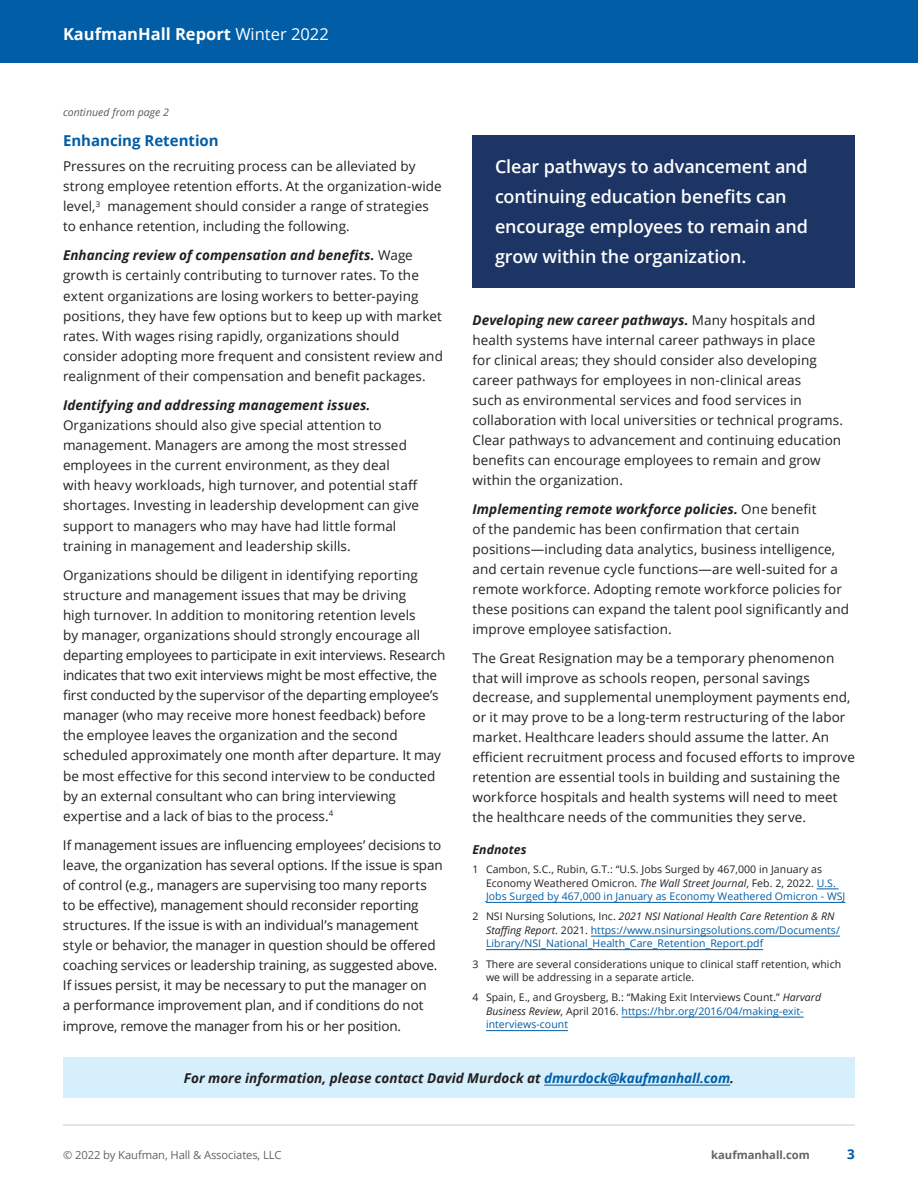
<style>
.page{position:relative;width:918px;height:1188px;background:#fff}
.page>*{position:absolute;margin:0;border:0;box-sizing:border-box;transform-origin:0 0}
.t1{font:600 18px/30px "Open Sans";letter-spacing:-.01em;color:#fff}
.t2{font:700 16.5px "Open Sans";color:#fff}
.t3{font:700 15px "Open Sans";color:#005da6}
.t4{font:13.5px/20.1px "Open Sans";letter-spacing:.005em;color:#231f20}
.t5{font:italic 700 13.5px "Open Sans";letter-spacing:.005em;color:#231f20}
.t6{font:700 13.5px "Open Sans";color:#0058a4}
.t7{font:italic 700 12.3px "Open Sans";letter-spacing:.005em;color:#231f20}
.t8{font:11.25px "Open Sans";letter-spacing:-.01em;color:#636466}
.t9{font:700 11.25px "Open Sans";color:#636466}
.t10{font:10.5px/13.5px "Open Sans";letter-spacing:.005em;color:#231f20}
.t11{font:10.5px/13.5px "Open Sans";letter-spacing:.005em;color:#005da6}
.t12{font:italic 10.5px "Open Sans";letter-spacing:.005em;color:#58595b}
.s1{font-weight:400}
.s2{font-weight:700;font-style:italic}
.s3{font-style:italic}
.s4{color:#005da6}
.s5{color:#231f20}
.s6{font-style:italic;color:#231f20}
</style>
<div class="page">
<div style="left:0;top:0;width:918px;height:63px;background:#005da6"></div>
<hr style="left:63px;top:1125px;width:792px;height:1px;background:#c9cacc">
<svg style="left:817px;top:889px;width:22px;height:1px"></svg>
<hr style="left:486px;top:902px;width:359px;height:1px;background:#005da6">
<hr style="left:591px;top:936px;width:249px;height:1px;background:#005da6">
<hr style="left:486px;top:949px;width:277px;height:1px;background:#005da6">
<hr style="left:622px;top:1017px;width:182px;height:1px;background:#005da6">
<hr style="left:486px;top:1030px;width:82px;height:1px;background:#005da6">
<div style="left:472px;top:135px;width:383px;height:153px;background:#1c3564"></div>
<div style="left:63px;top:1058px;width:792px;height:40px;background:#d6effc"></div>
<hr style="left:544px;top:1085px;width:186px;height:1px;background:#005da6">
<p class="t2" style="left:63px;top:22px;width:267px">KaufmanHall Report <span class="s1">Winter 2022</span></p>
<p class="t12" style="left:63px;top:105px;width:108px">continued from page 2</p>
<p class="t3" style="left:63px;top:130px;width:157px">Enhancing Retention</p>
<p class="t4" style="left:63px;top:156px;width:380px">Pressures on the recruiting process can be alleviated by strong employee retention efforts. At the organization-wide level,<sup>3</sup> management should consider a range of strategies to enhance retention, including the following.</p>
<p class="t4" style="left:63px;top:245px;width:381px"><span class="s2">Enhancing review of compensation and benefits.</span> Wage growth is certainly contributing to turnover rates. To the extent organizations are losing workers to better-paying positions, they have few options but to keep up with market rates. With wages rising rapidly, organizations should consider adopting more frequent and consistent review and realignment of their compensation and benefit packages.</p>
<p class="t5" style="left:63px;top:396px;width:309px">Identifying and addressing management issues.</p>
<p class="t4" style="left:63px;top:415px;width:358px">Organizations should also give special attention to management. Managers are among the most stressed employees in the current environment, as they deal with heavy workloads, high turnover, and potential staff shortages. Investing in leadership development can give support to managers who may have had little formal training in management and leadership skills.</p>
<p class="t4" style="left:63px;top:564px;width:384px">Organizations should be diligent in identifying reporting structure and management issues that may be driving<br>high turnover. In addition to monitoring retention levels<br>by manager, organizations should strongly encourage all departing employees to participate in exit interviews. Research indicates that two exit interviews might be most effective, the first conducted by the supervisor of the departing employee’s manager (who may receive more honest feedback) before the employee leaves the organization and the second scheduled approximately one month after departure. It may be most effective for this second interview to be conducted by an external consultant who can bring interviewing expertise and a lack of bias to the process.<sup>4</sup></p>
<p class="t4" style="left:63px;top:834px;width:381px">If management issues are influencing employees’ decisions to leave, the organization has several options. If the issue is span of control (e.g., managers are supervising too many reports to be effective), management should reconsider reporting structures. If the issue is with an individual’s management style or behavior, the manager in question should be offered coaching services or leadership training, as suggested above.<br>If issues persist, it may be necessary to put the manager on<br>a performance improvement plan, and if conditions do not improve, remove the manager from his or her position.</p>
<h1 class="t1" style="left:495px;top:151px;width:315px">Clear pathways to advancement and continuing education benefits can encourage employees to remain and grow within the organization.</h1>
<p class="t4" style="left:472px;top:310px;width:372px"><span class="s2">Developing new career pathways.</span> Many hospitals and health systems have internal career pathways in place<br>for clinical areas; they should consider also developing career pathways for employees in non-clinical areas<br>such as environmental services and food services in collaboration with local universities or technical programs.<br>Clear pathways to advancement and continuing education benefits can encourage employees to remain and grow within the organization.</p>
<p class="t4" style="left:472px;top:499px;width:378px"><span class="s2">Implementing remote workforce policies.</span> One benefit<br>of the pandemic has been confirmation that certain positions—including data analytics, business intelligence, and certain revenue cycle functions—are well-suited for a remote workforce. Adopting remote workforce policies for these positions can expand the talent pool significantly and improve employee satisfaction.</p>
<p class="t4" style="left:472px;top:647px;width:384px">The Great Resignation may be a temporary phenomenon that will improve as schools reopen, personal savings decrease, and supplemental unemployment payments end, or it may prove to be a long-term restructuring of the labor market. Healthcare leaders should assume the latter. An efficient recruitment process and focused efforts to improve retention are essential tools in building and sustaining the workforce hospitals and health systems will need to meet the healthcare needs of the communities they serve.</p>
<p class="t7" style="left:472px;top:840px;width:56px">Endnotes</p>
<p class="t10" style="left:486px;top:862px;width:361px;text-indent:-14px">1 Cambon, S.C., Rubin, G.T.: “U.S. Jobs Surged by 467,000 in January as<br>Economy Weathered Omicron. <span class="s3">The Wall Street Journal</span>, Feb. 2, 2022. <span class="s4">U.S.<br>Jobs Surged by 467,000 in January as Economy Weathered Omicron - WSJ</span></p>
<p class="t11" style="left:486px;top:910px;width:355px;text-indent:-14px"><span class="s5">2 NSI Nursing Solutions, Inc.</span> <span class="s6">2021 NSI National Health Care Retention &amp; RN<br>Staffing Report</span><span class="s5">. 2021.</span> https://www.nsinursingsolutions.com/Documents/<br>Library/NSI_National_Health_Care_Retention_Report.pdf</p>
<p class="t10" style="left:486px;top:957px;width:357px;text-indent:-14px">3 There are several considerations unique to clinical staff retention, which we will be addressing in a separate article.</p>
<p class="t10" style="left:486px;top:991px;width:337px;text-indent:-14px">4 Spain, E., and Groysberg, B.: “Making Exit Interviews Count.” <span class="s3">Harvard<br>Business Review</span>, April 2016. <span class="s4">https://hbr.org/2016/04/making-exit&shy;interviews-count</span></p>
<p class="t5" style="left:184px;top:1068px;width:552px">For more information, please contact David Murdock at <span class="s4">dmurdock@kaufmanhall.com</span>.</p>
<p class="t8" style="left:63px;top:1147px;width:220px">© 2022 by Kaufman, Hall &amp; Associates, LLC</p>
<p class="t9" style="left:711px;top:1147px;width:100px">kaufmanhall.com</p>
<p class="t6" style="left:847px;top:1144px;width:9px">3</p>
</div>
